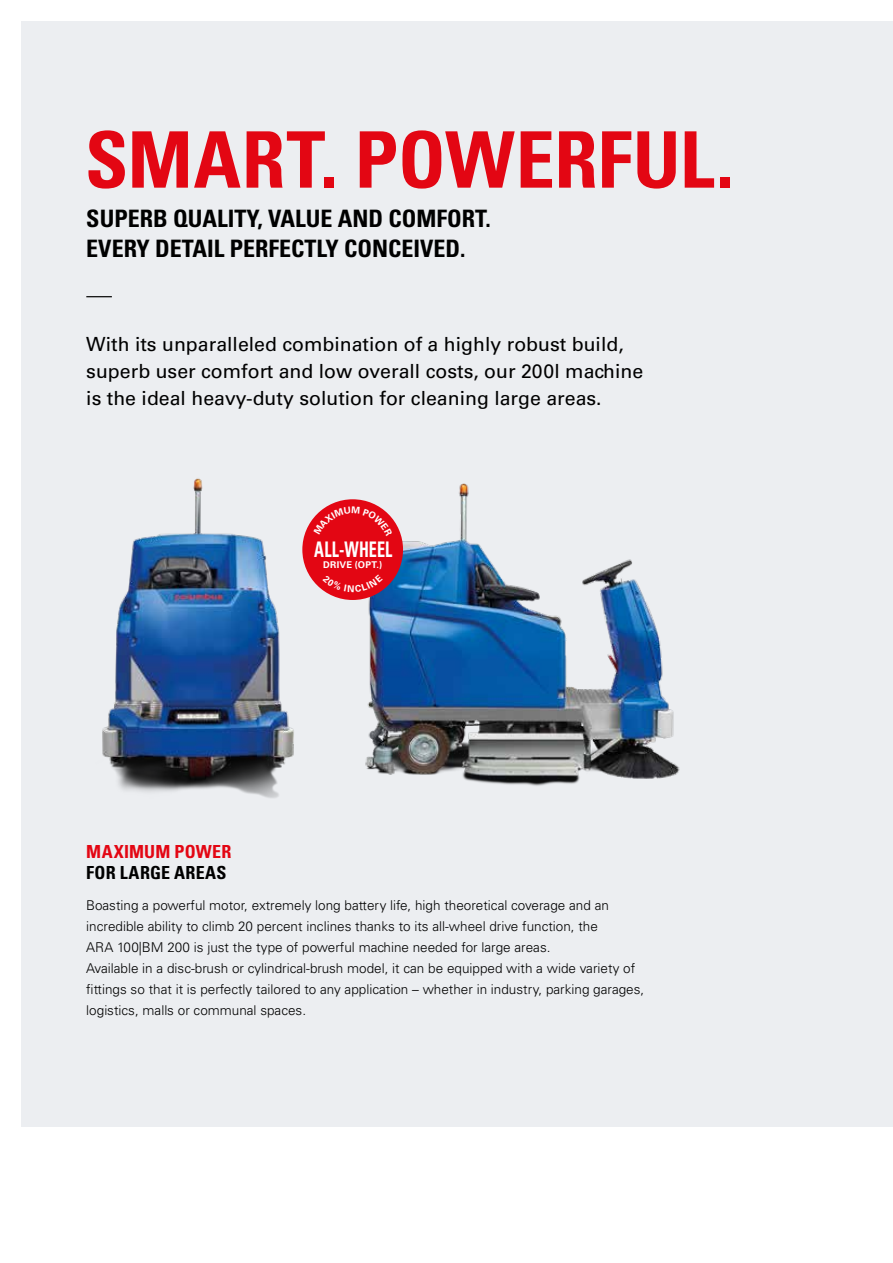
<style>
.page{position:relative;width:893px;height:1263px;background:#fff}
.page>*{position:absolute;margin:0;border:0;box-sizing:border-box;transform-origin:0 0}
.t1{font:700 condensed 78px "Univers LT";color:#e30613}
.t2{font:700 condensed 24px/30px "Univers LT";color:#000}
.t3{font:700 condensed 21.45px "Univers LT";letter-spacing:.015em;color:#fff;scale:.75 1}
.t4{font:19.5px/27px "Univers LT";color:#000}
.t5{font:700 condensed 18px "Univers LT";letter-spacing:.015em;color:#000}
.t6{font:700 condensed 18px "Univers LT";letter-spacing:.01em;color:#e30613}
.t7{font:300 13.5px/21px "Univers LT";color:#000}
.t8{font:700 9.3px "Univers LT";letter-spacing:.03em;color:#fff}
</style>
<div class="page">
<div style="left:21px;top:21px;width:872px;height:1106px;background:#eceef1"></div>
<img style="left:333px;top:483px;width:347px;height:303px">
<img style="left:102px;top:478px;width:220px;height:320px">
<svg style="left:86px;top:296px;width:26px;height:1px"></svg>
<div style="left:302px;top:499px;width:101px;height:101px;background:#e30613;border-radius:50%"></div>
<svg style="left:314px;top:507px;width:78px;height:11px"></svg>
<h1 class="t1" style="left:85px;top:112px;width:650px">SMART. POWERFUL.</h1>
<h2 class="t2" style="left:86px;top:204px;width:406px">SUPERB QUALITY, VALUE AND COMFORT.<br>EVERY DETAIL PERFECTLY CONCEIVED.</h2>
<h3 class="t4" style="left:86px;top:330px;width:559px">With its unparalleled combination of a highly robust build, superb user comfort and low overall costs, our 200l machine is the ideal heavy-duty solution for cleaning large areas.</h3>
<h3 class="t3" style="left:314px;top:536px;width:106px">ALL-WHEEL</h3>
<p class="t8" style="left:323px;top:559px;width:61px">DRIVE (OPT.)</p>
<h3 class="t6" style="left:86px;top:840px;width:147px">MAXIMUM POWER</h3>
<h3 class="t5" style="left:86px;top:861px;width:142px">FOR LARGE AREAS</h3>
<p class="t7" style="left:86px;top:895px;width:559px">Boasting a powerful motor, extremely long battery life, high theoretical coverage and an incredible ability to climb 20 percent inclines thanks to its all-wheel drive function, the<br>ARA 100|BM 200 is just the type of powerful machine needed for large areas.<br>Available in a disc-brush or cylindrical-brush model, it can be equipped with a wide variety of fittings so that it is perfectly tailored to any application – whether in industry, parking garages, logistics, malls or communal spaces.</p>
</div>
